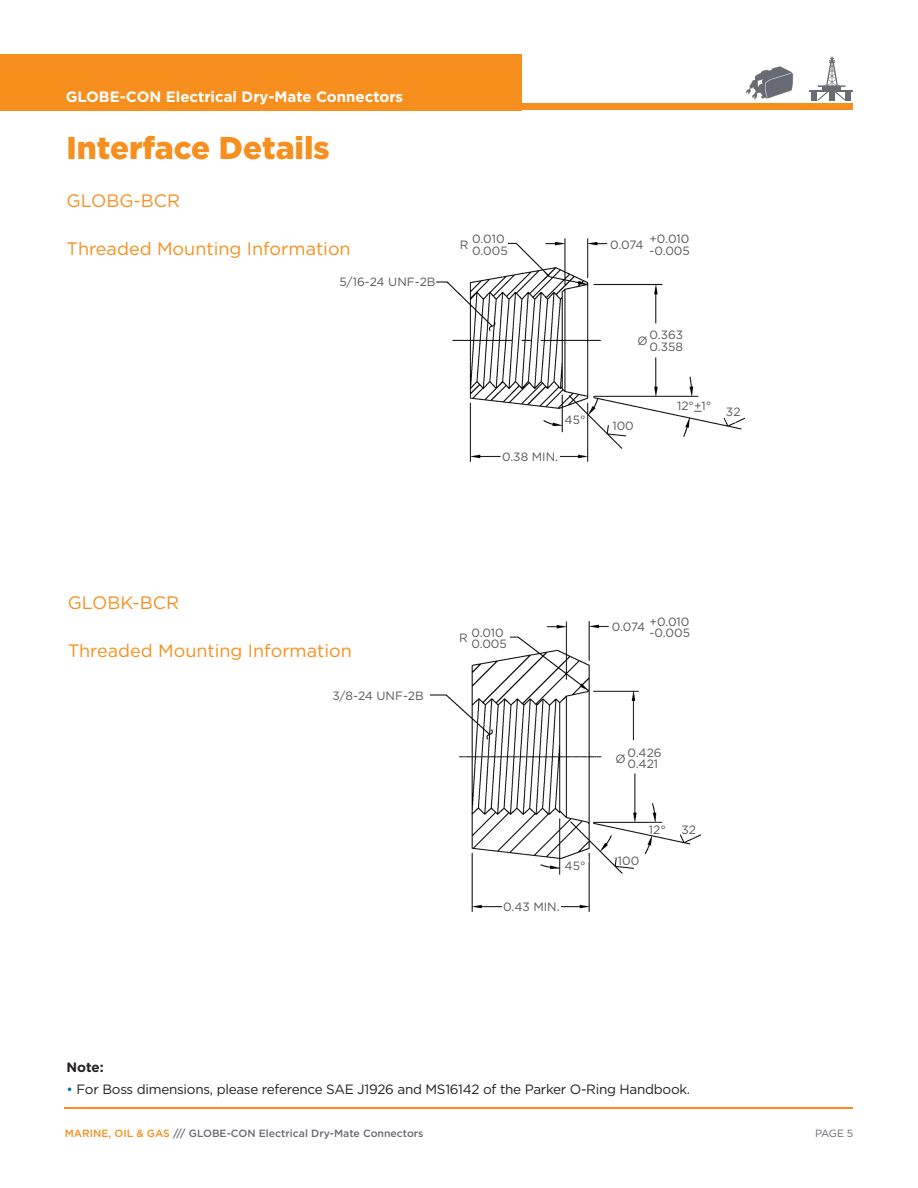
<style>
.page{position:relative;width:918px;height:1188px;background:#fff}
.page>*{position:absolute;margin:0;border:0;box-sizing:border-box;transform-origin:0 0}
.B_Body_Headline_2_Or{font:900 31.5px "Gotham";color:#f68f1e}
.B_Body_Headline_2_Or-2{font:18px "Gotham";color:#f68f1e}
.t1{font:700 15px "Gotham";color:#fff}
.PRODUCT_TYPE{font:13.5px "Gotham";letter-spacing:-.02em;color:#231f20}
.PRODUCT_TYPE-2{font:700 13.5px "Gotham";color:#231f20}
.OI_Body_Center{font:12px "Gotham";color:#57585a}
.t2{font:500 10.5px "Gotham";color:#696b73}
.t3{font:10.5px "Gotham";color:#696b73}
.s1{color:#0071a7}
.s2{color:#f68f1e}
</style>
<div class="page">
<hr style="left:65px;top:1107px;width:788px;height:1px;background:#f68f1e">
<div style="left:0;top:54px;width:522px;height:56px;background:#f68f1e"></div>
<div style="left:0;top:104px;width:853px;height:6px;background:#f68f1e"></div>
<img style="left:745px;top:66px;width:49px;height:34px">
<hr style="left:810px;top:90px;width:43px;height:2px;background:#696b73">
<div style="left:812px;top:92px;width:5px;height:8px;background:#696b73"></div>
<div style="left:845px;top:92px;width:6px;height:8px;background:#696b73"></div>
<svg style="left:817px;top:57px;width:29px;height:43px"></svg>
<img style="left:430px;top:622px;width:271px;height:290px">
<img style="left:437px;top:238px;width:308px;height:224px">
<div style="left:501px;top:445px;width:58px;height:22px;background:#fff"></div>
<div style="left:502px;top:895px;width:59px;height:22px;background:#fff"></div>
<p class="t1" style="left:66px;top:87px;width:339px">GLOBE-CON Electrical Dry-Mate Connectors</p>
<p class="B_Body_Headline_2_Or" style="left:67px;top:126px;width:265px">Interface Details</p>
<p class="B_Body_Headline_2_Or-2" style="left:67px;top:189px;width:115px">GLOBG-BCR</p>
<p class="B_Body_Headline_2_Or-2" style="left:67px;top:237px;width:286px">Threaded Mounting Information</p>
<p class="OI_Body_Center" style="left:460px;top:237px;width:10px">R</p>
<p class="OI_Body_Center" style="left:472px;top:231px;width:34px">0.010</p>
<p class="OI_Body_Center" style="left:472px;top:243px;width:37px">0.005</p>
<p class="OI_Body_Center" style="left:340px;top:274px;width:98px">5/16-24 UNF-2B</p>
<p class="OI_Body_Center" style="left:565px;top:412px;width:22px">45°</p>
<p class="OI_Body_Center" style="left:502px;top:449px;width:58px">0.38 MIN.</p>
<p class="OI_Body_Center" style="left:649px;top:231px;width:41px">+0.010</p>
<p class="OI_Body_Center" style="left:649px;top:243px;width:42px">-0.005</p>
<p class="OI_Body_Center" style="left:610px;top:237px;width:35px">0.074</p>
<p class="OI_Body_Center" style="left:649px;top:327px;width:35px">0.363</p>
<p class="OI_Body_Center" style="left:649px;top:339px;width:35px">0.358</p>
<p class="OI_Body_Center" style="left:638px;top:333px;width:12px">Ø</p>
<p class="OI_Body_Center" style="left:612px;top:418px;width:23px">100</p>
<p class="OI_Body_Center" style="left:677px;top:398px;width:36px">12°+1°</p>
<p class="OI_Body_Center" style="left:726px;top:405px;width:16px">32</p>
<p class="B_Body_Headline_2_Or-2" style="left:68px;top:591px;width:113px">GLOBK-BCR</p>
<p class="B_Body_Headline_2_Or-2" style="left:68px;top:639px;width:286px">Threaded Mounting Information</p>
<p class="OI_Body_Center" style="left:332px;top:688px;width:93px">3/8-24 UNF-2B</p>
<p class="OI_Body_Center" style="left:471px;top:625px;width:34px">0.010</p>
<p class="OI_Body_Center" style="left:471px;top:636px;width:37px">0.005</p>
<p class="OI_Body_Center" style="left:459px;top:631px;width:10px">R</p>
<p class="OI_Body_Center" style="left:650px;top:614px;width:41px">+0.010</p>
<p class="OI_Body_Center" style="left:650px;top:625px;width:42px">-0.005</p>
<p class="OI_Body_Center" style="left:612px;top:619px;width:35px">0.074</p>
<p class="OI_Body_Center" style="left:565px;top:858px;width:22px">45°</p>
<p class="OI_Body_Center" style="left:503px;top:899px;width:58px">0.43 MIN.</p>
<p class="OI_Body_Center" style="left:627px;top:745px;width:36px">0.426</p>
<p class="OI_Body_Center" style="left:627px;top:756px;width:32px">0.421</p>
<p class="OI_Body_Center" style="left:615px;top:751px;width:12px">Ø</p>
<p class="OI_Body_Center" style="left:618px;top:853px;width:23px">100</p>
<p class="OI_Body_Center" style="left:649px;top:822px;width:18px">12°</p>
<p class="OI_Body_Center" style="left:681px;top:823px;width:16px">32</p>
<p class="PRODUCT_TYPE-2" style="left:67px;top:1059px;width:39px">Note:</p>
<p class="PRODUCT_TYPE" style="left:67px;top:1081px;width:625px"><span class="s1">•</span> For Boss dimensions, please reference SAE J1926 and MS16142 of the Parker O-Ring Handbook.</p>
<p class="t2" style="left:65px;top:1126px;width:360px"><span class="s2">MARINE, OIL &amp; GAS</span> /// GLOBE-CON Electrical Dry-Mate Connectors</p>
<p class="t3" style="left:815px;top:1127px;width:39px">PAGE 5</p>
</div>
